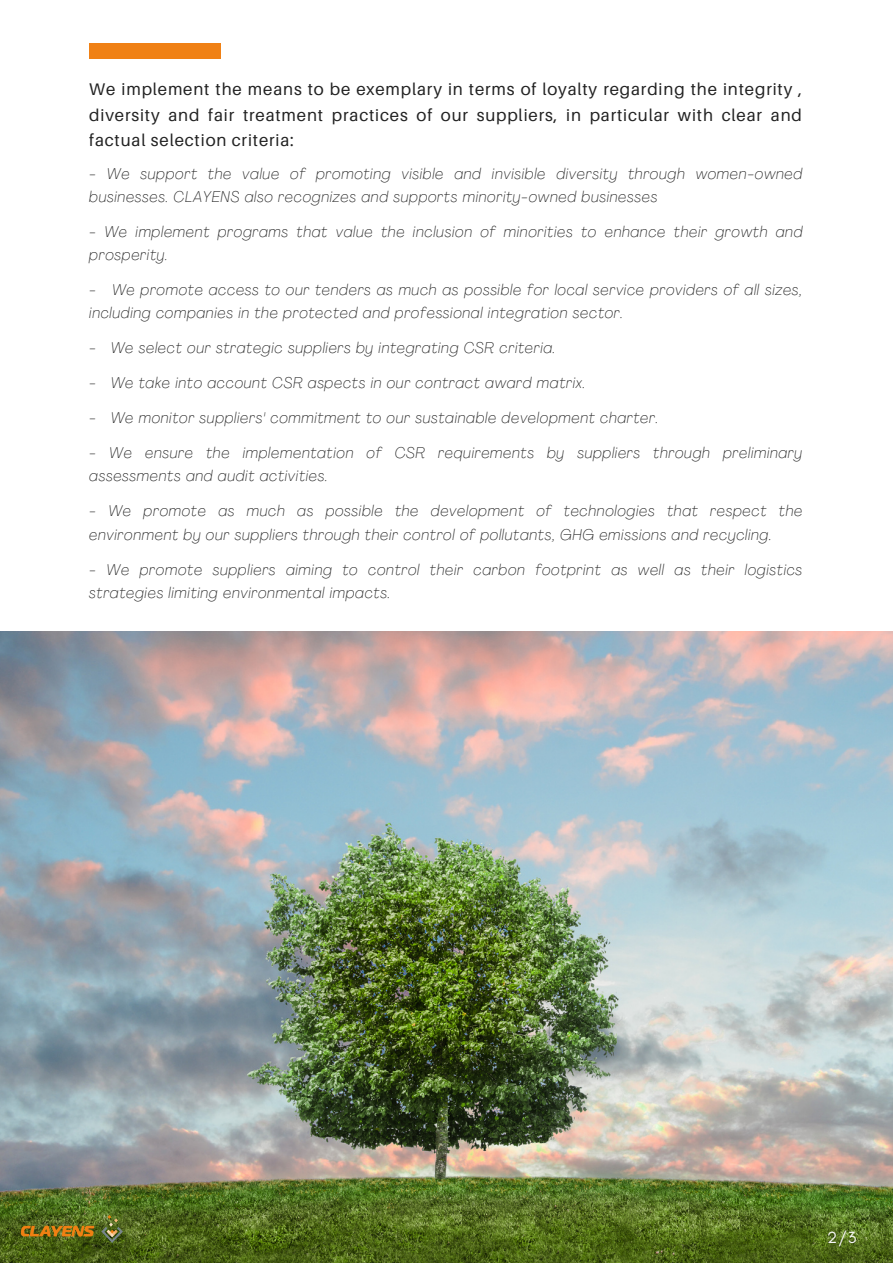
<style>
.page{position:relative;width:893px;height:1264px;background:#fff}
.page>*{position:absolute;margin:0;border:0;box-sizing:border-box;transform-origin:0 0}
.t1{font:16.95px/25px "Aileron";letter-spacing:.05em;color:#222;text-align:justify}
.t2{font:16.5px "Glacial Indifference";color:#f6f6f6}
.t3{font:italic 100 15.45px/23.1px "Agrandir";letter-spacing:.05em;color:#222}
</style>
<div class="page">
<img style="left:0;top:631px;width:892px;height:630px">
<div style="left:89px;top:43px;width:132px;height:15px;background:#f08115"></div>
<img style="left:20px;top:1215px;width:103px;height:27px">
<p class="t1" style="left:89px;top:77px;width:714px">We implement the means to be exemplary in terms of loyalty regarding the integrity , diversity and fair treatment practices of our suppliers, in particular with clear and factual selection criteria:</p>
<p class="t3" style="left:89px;top:164px;width:714px">- We support the value of promoting visible and invisible diversity through women-owned businesses. CLAYENS also recognizes and supports minority-owned businesses</p>
<p class="t3" style="left:89px;top:222px;width:714px">- We implement programs that value the inclusion of minorities to enhance their growth and prosperity.</p>
<p class="t3" style="left:89px;top:280px;width:714px">- We promote access to our tenders as much as possible for local service providers of all sizes, including companies in the protected and professional integration sector.</p>
<p class="t3" style="left:89px;top:338px;width:467px">- We select our strategic suppliers by integrating CSR criteria.</p>
<p class="t3" style="left:89px;top:373px;width:497px">- We take into account CSR aspects in our contract award matrix.</p>
<p class="t3" style="left:89px;top:408px;width:570px">- We monitor suppliers' commitment to our sustainable development charter.</p>
<p class="t3" style="left:89px;top:443px;width:714px">- We ensure the implementation of CSR requirements by suppliers through preliminary assessments and audit activities.</p>
<p class="t3" style="left:89px;top:501px;width:714px">- We promote as much as possible the development of technologies that respect the environment by our suppliers through their control of pollutants, GHG emissions and recycling.</p>
<p class="t3" style="left:89px;top:559px;width:714px">- We promote suppliers aiming to control their carbon footprint as well as their logistics strategies limiting environmental impacts.</p>
<p class="t2" style="left:827px;top:1227px;width:31px">2/3</p>
</div>
